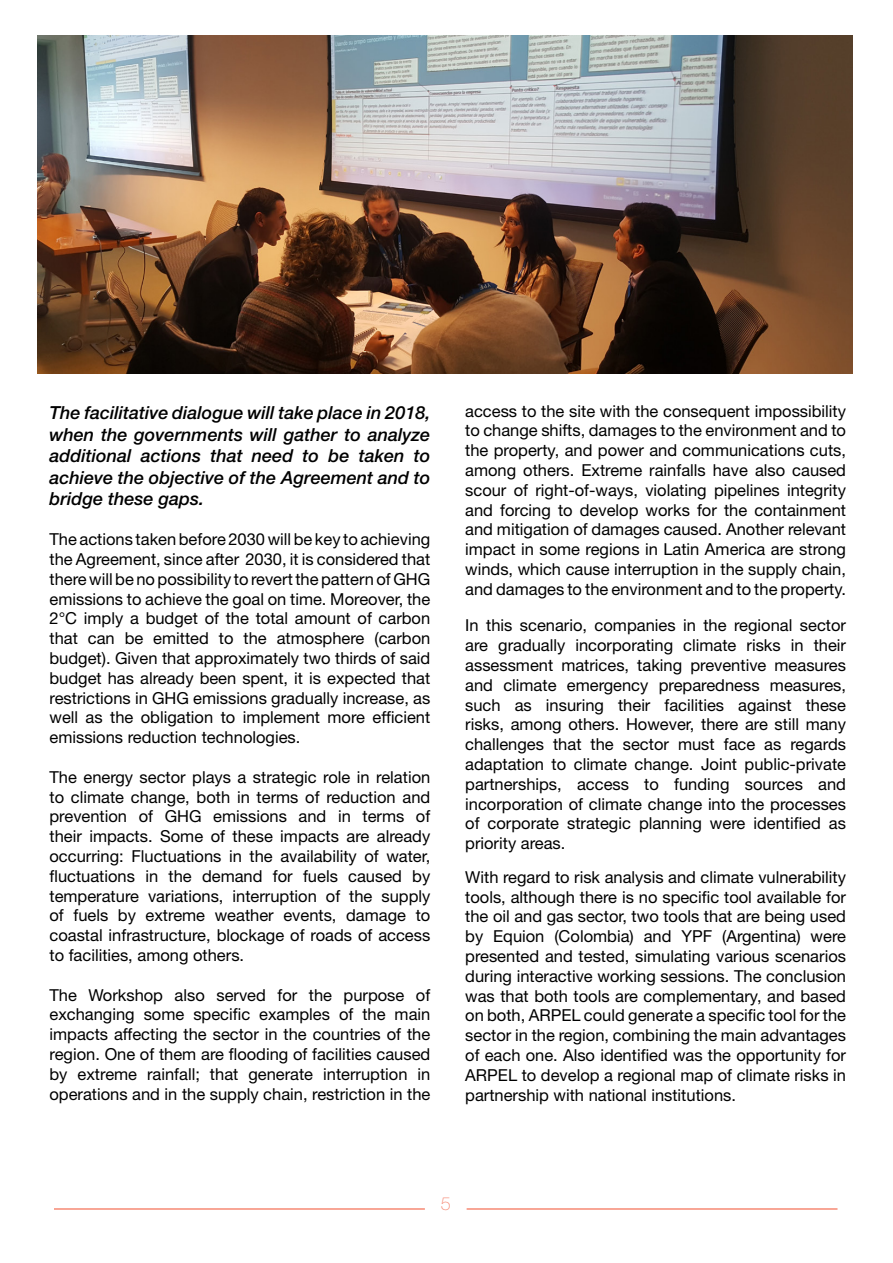
<style>
.page{position:relative;width:893px;height:1263px;background:#fff}
.page>*{position:absolute;margin:0;border:0;box-sizing:border-box;transform-origin:0 0}
.t1{font:italic 500 18px/21.6px "Helvetica Neue LT Std";color:#000;text-align:justify}
.t2{font:100 18px "Helvetica Neue LT Std";color:#f68974}
.t3{font:16.5px/19.8px "Helvetica Neue LT Std";color:#000;text-align:justify}
</style>
<div class="page">
<hr style="left:54px;top:1208px;width:371px;height:2px;background:#f68974">
<hr style="left:467px;top:1208px;width:370px;height:2px;background:#f68974">
<img style="left:38px;top:35px;width:815px;height:339px">
<p class="t1" style="left:50px;top:402px;width:382px">The facilitative dialogue will take place in 2018, when the governments will gather to analyze additional actions that need to be taken to achieve the objective of the Agreement and to bridge these gaps.</p>
<p class="t3" style="left:50px;top:529px;width:382px">The actions taken before 2030 will be key to achieving the Agreement, since after 2030, it is considered that there will be no possibility to revert the pattern of GHG emissions to achieve the goal on time. Moreover, the 2°C imply a budget of the total amount of carbon that can be emitted to the atmosphere (carbon budget). Given that approximately two thirds of said budget has already been spent, it is expected that restrictions in GHG emissions gradually increase, as well as the obligation to implement more efficient emissions reduction technologies.</p>
<p class="t3" style="left:50px;top:767px;width:382px">The energy sector plays a strategic role in relation to climate change, both in terms of reduction and prevention of GHG emissions and in terms of their impacts. Some of these impacts are already occurring: Fluctuations in the availability of water, fluctuations in the demand for fuels caused by temperature variations, interruption of the supply of fuels by extreme weather events, damage to coastal infrastructure, blockage of roads of access to facilities, among others.</p>
<p class="t3" style="left:50px;top:984px;width:382px">The Workshop also served for the purpose of exchanging some specific examples of the main impacts affecting the sector in the countries of the region. One of them are flooding of facilities caused by extreme rainfall; that generate interruption in operations and in the supply chain, restriction in the</p>
<p class="t3" style="left:465px;top:400px;width:382px">access to the site with the consequent impossibility to change shifts, damages to the environment and to the property, and power and communications cuts, among others. Extreme rainfalls have also caused scour of right-of-ways, violating pipelines integrity and forcing to develop works for the containment and mitigation of damages caused. Another relevant impact in some regions in Latin America are strong winds, which cause interruption in the supply chain, and damages to the environment and to the property.</p>
<p class="t3" style="left:465px;top:615px;width:382px">In this scenario, companies in the regional sector are gradually incorporating climate risks in their assessment matrices, taking preventive measures and climate emergency preparedness measures, such as insuring their facilities against these risks, among others. However, there are still many challenges that the sector must face as regards adaptation to climate change. Joint public-private partnerships, access to funding sources and incorporation of climate change into the processes of corporate strategic planning were identified as priority areas.</p>
<p class="t3" style="left:465px;top:867px;width:382px">With regard to risk analysis and climate vulnerability tools, although there is no specific tool available for the oil and gas sector, two tools that are being used by Equion (Colombia) and YPF (Argentina) were presented and tested, simulating various scenarios during interactive working sessions. The conclusion was that both tools are complementary, and based on both, ARPEL could generate a specific tool for the sector in the region, combining the main advantages of each one. Also identified was the opportunity for ARPEL to develop a regional map of climate risks in partnership with national institutions.</p>
<p class="t2" style="left:441px;top:1193px;width:12px">5</p>
</div>
